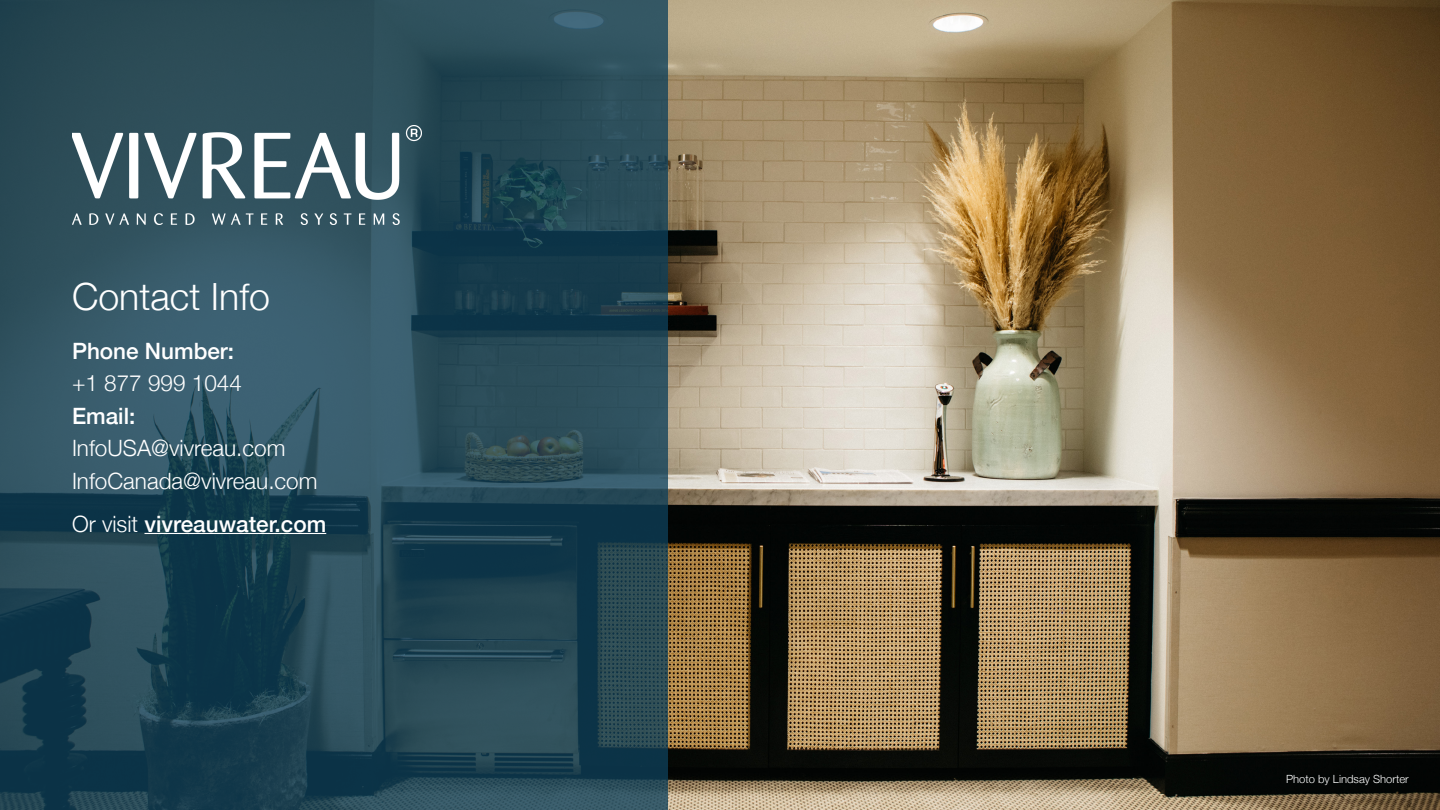
<style>
.page{position:relative;width:1440px;height:810px;background:#fff}
.page>*{position:absolute;margin:0;border:0;box-sizing:border-box;transform-origin:0 0}
.t1{font:300 37.5px "Helvetica Neue";color:#fff}
.t2{font:300 22.5px "Helvetica Neue";color:#fff}
.t3{font:500 22.5px "Helvetica Neue";color:#fff}
.t4{font:300 11.25px "Helvetica Neue";color:#fff}
.s1{font-weight:300}
</style>
<div class="page">
<img style="left:668px;top:0;width:772px;height:810px">
<svg style="left:0;top:0;width:668px;height:810px;background:#264958"></svg>
<img style="left:72px;top:125px;width:349px;height:99px">
<hr style="left:144px;top:533px;width:182px;height:1px;background:#fff">
<p class="t1" style="left:72px;top:266px;width:199px">Contact Info</p>
<p class="t3" style="left:72px;top:333px;width:164px">Phone Number:</p>
<p class="t2" style="left:72px;top:365px;width:171px">+1 877 999 1044</p>
<p class="t3" style="left:72px;top:398px;width:65px">Email:</p>
<p class="t2" style="left:72px;top:430px;width:215px">InfoUSA@vivreau.com</p>
<p class="t2" style="left:72px;top:463px;width:247px">InfoCanada@vivreau.com</p>
<p class="t3" style="left:72px;top:506px;width:256px"><span class="s1">Or visit</span> vivreauwater.com</p>
<p class="t4" style="left:1286px;top:770px;width:124px">Photo by Lindsay Shorter</p>
</div>
